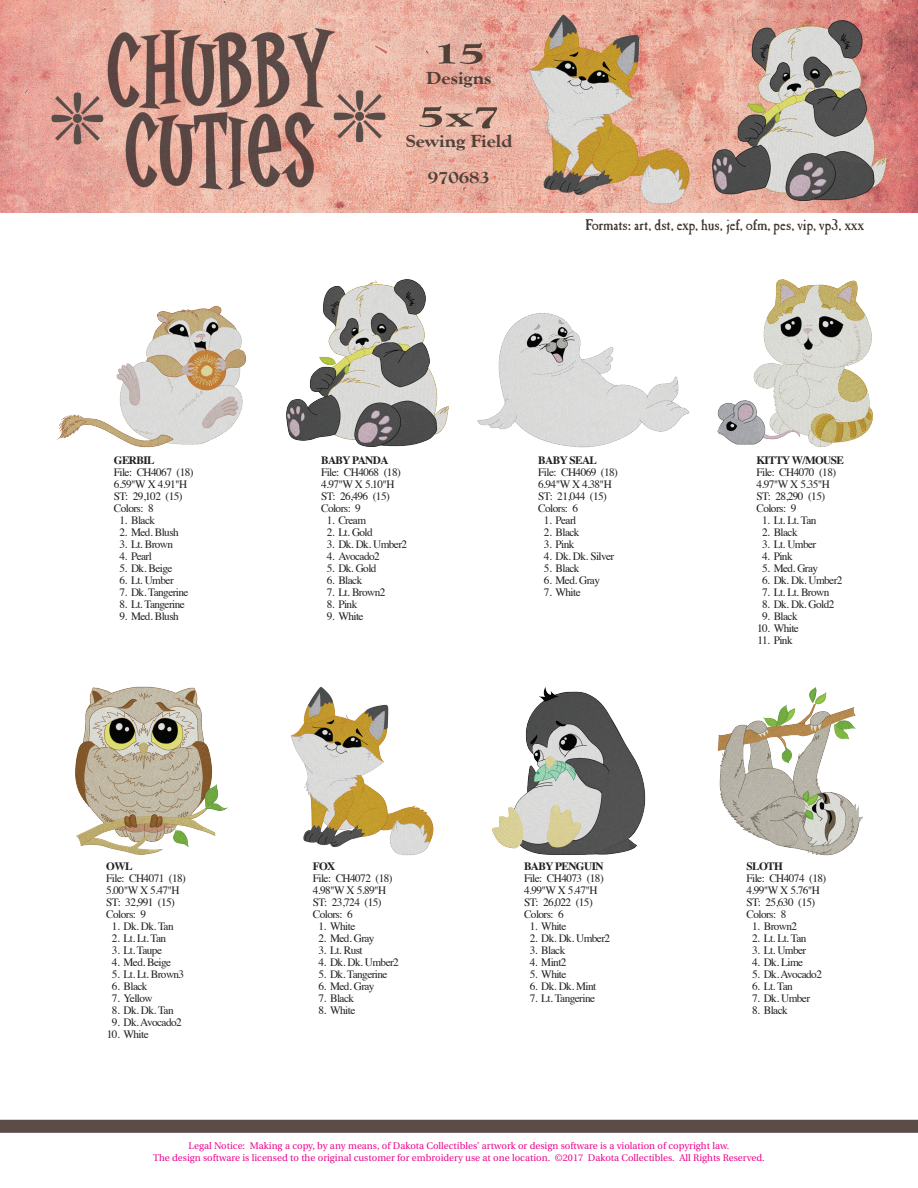
<style>
.page{position:relative;width:918px;height:1188px;background:#fff}
.page>*{position:absolute;margin:0;border:0;box-sizing:border-box;transform-origin:0 0}
.t1{font:700 32.1px "Goudy Old Sty T Extr";color:#3f352d;scale:1.63 1}
.t2{font:700 18px/35.7px "Goudy Old Sty T Extr";color:#3f352d;text-align:center;scale:1.09 1}
.t3{font:15px "Caslon Antique";color:#3f352d}
.t4{font:11.25px/12px "Times";letter-spacing:-.05em;color:#231f20}
.t5{font:700 11.25px "Times";letter-spacing:-.05em;color:#231f20}
.t6{font:9.6px/12px "Utopia";color:#ed028c;text-align:center}
</style>
<div class="page">
<img style="left:1px;top:0;width:917px;height:213px">
<svg style="left:0;top:1120px;width:918px;height:13px;background:#5c4e49"></svg>
<img style="left:57px;top:305px;width:190px;height:143px">
<img style="left:286px;top:279px;width:163px;height:168px">
<img style="left:717px;top:279px;width:157px;height:168px">
<img style="left:75px;top:686px;width:153px;height:169px">
<img style="left:291px;top:687px;width:143px;height:169px">
<img style="left:492px;top:687px;width:154px;height:168px">
<img style="left:717px;top:687px;width:146px;height:169px">
<img style="left:477px;top:313px;width:213px;height:135px">
<p class="t5" style="left:114px;top:449px;width:42px">GERBIL</p>
<p class="t4" style="left:114px;top:465px;width:81px">File: CH4067 (18)<br>6.59"W X 4.91"H<br>ST: 29,102 (15)<br>Colors: 8</p>
<p class="t4" style="left:120px;top:513px;width:37px">1. Black</p>
<p class="t4" style="left:120px;top:525px;width:61px">2. Med. Blush</p>
<p class="t4" style="left:120px;top:537px;width:55px">3. Lt. Brown</p>
<p class="t4" style="left:120px;top:549px;width:34px">4. Pearl</p>
<p class="t4" style="left:120px;top:561px;width:54px">5. Dk. Beige</p>
<p class="t4" style="left:120px;top:573px;width:56px">6. Lt. Umber</p>
<p class="t4" style="left:120px;top:585px;width:71px">7. Dk. Tangerine</p>
<p class="t4" style="left:120px;top:597px;width:67px">8. Lt. Tangerine</p>
<p class="t4" style="left:120px;top:609px;width:61px">9. Med. Blush</p>
<p class="t5" style="left:106px;top:855px;width:28px">OWL</p>
<p class="t4" style="left:106px;top:871px;width:81px">File: CH4071 (18)<br>5.00"W X 5.47"H<br>ST: 32,991 (15)<br>Colors: 9</p>
<p class="t4" style="left:112px;top:919px;width:63px">1. Dk. Dk. Tan</p>
<p class="t4" style="left:112px;top:931px;width:56px">2. Lt. Lt. Tan</p>
<p class="t4" style="left:112px;top:943px;width:52px">3. Lt. Taupe</p>
<p class="t4" style="left:112px;top:955px;width:61px">4. Med. Beige</p>
<p class="t4" style="left:112px;top:967px;width:74px">5. Lt. Lt. Brown3</p>
<p class="t4" style="left:112px;top:979px;width:37px">6. Black</p>
<p class="t4" style="left:112px;top:991px;width:42px">7. Yellow</p>
<p class="t4" style="left:112px;top:1003px;width:63px">8. Dk. Dk. Tan</p>
<p class="t4" style="left:112px;top:1015px;width:71px">9. Dk. Avocado2</p>
<p class="t4" style="left:107px;top:1027px;width:43px">10. White</p>
<h1 class="t1" style="left:432px;top:35px;width:34px">15</h1>
<h2 class="t2" style="left:426px;top:60px;width:61px">Designs</h2>
<h1 class="t1" style="left:418px;top:98px;width:52px">5x7</h1>
<h2 class="t2" style="left:406px;top:123px;width:99px">Sewing Field<br>970683</h2>
<h3 class="t3" style="left:585px;top:215px;width:280px">Formats: art, dst, exp, hus, jef, ofm, pes, vip, vp3, xxx</h3>
<p class="t5" style="left:321px;top:449px;width:69px">BABY PANDA</p>
<p class="t4" style="left:321px;top:465px;width:81px">File: CH4068 (18)<br>4.97"W X 5.10"H<br>ST: 26,496 (15)<br>Colors: 9</p>
<p class="t4" style="left:327px;top:513px;width:41px">1. Cream</p>
<p class="t4" style="left:327px;top:525px;width:48px">2. Lt. Gold</p>
<p class="t4" style="left:327px;top:537px;width:82px">3. Dk. Dk. Umber2</p>
<p class="t4" style="left:327px;top:549px;width:55px">4. Avocado2</p>
<p class="t4" style="left:327px;top:561px;width:51px">5. Dk. Gold</p>
<p class="t4" style="left:327px;top:573px;width:37px">6. Black</p>
<p class="t4" style="left:327px;top:585px;width:60px">7. Lt. Brown2</p>
<p class="t4" style="left:327px;top:597px;width:32px">8. Pink</p>
<p class="t4" style="left:327px;top:609px;width:38px">9. White</p>
<p class="t5" style="left:313px;top:855px;width:24px">FOX</p>
<p class="t4" style="left:313px;top:871px;width:81px">File: CH4072 (18)<br>4.98"W X 5.89"H<br>ST: 23,724 (15)<br>Colors: 6</p>
<p class="t4" style="left:319px;top:919px;width:38px">1. White</p>
<p class="t4" style="left:319px;top:931px;width:58px">2. Med. Gray</p>
<p class="t4" style="left:319px;top:943px;width:46px">3. Lt. Rust</p>
<p class="t4" style="left:319px;top:955px;width:82px">4. Dk. Dk. Umber2</p>
<p class="t4" style="left:319px;top:967px;width:71px">5. Dk. Tangerine</p>
<p class="t4" style="left:319px;top:979px;width:58px">6. Med. Gray</p>
<p class="t4" style="left:319px;top:991px;width:37px">7. Black</p>
<p class="t4" style="left:319px;top:1003px;width:38px">8. White</p>
<p class="t5" style="left:538px;top:449px;width:60px">BABY SEAL</p>
<p class="t4" style="left:538px;top:465px;width:81px">File: CH4069 (18)<br>6.94"W X 4.38"H<br>ST: 21,044 (15)<br>Colors: 6</p>
<p class="t4" style="left:544px;top:513px;width:34px">1. Pearl</p>
<p class="t4" style="left:544px;top:525px;width:37px">2. Black</p>
<p class="t4" style="left:544px;top:537px;width:32px">3. Pink</p>
<p class="t4" style="left:544px;top:549px;width:72px">4. Dk. Dk. Silver</p>
<p class="t4" style="left:544px;top:561px;width:37px">5. Black</p>
<p class="t4" style="left:544px;top:573px;width:58px">6. Med. Gray</p>
<p class="t4" style="left:544px;top:585px;width:38px">7. White</p>
<p class="t5" style="left:524px;top:856px;width:81px">BABY PENGUIN</p>
<p class="t4" style="left:524px;top:871px;width:81px">File: CH4073 (18)<br>4.99"W X 5.47"H<br>ST: 26,022 (15)<br>Colors: 6</p>
<p class="t4" style="left:530px;top:919px;width:38px">1. White</p>
<p class="t4" style="left:530px;top:931px;width:82px">2. Dk. Dk. Umber2</p>
<p class="t4" style="left:530px;top:943px;width:37px">3. Black</p>
<p class="t4" style="left:530px;top:955px;width:38px">4. Mint2</p>
<p class="t4" style="left:530px;top:967px;width:38px">5. White</p>
<p class="t4" style="left:530px;top:979px;width:68px">6. Dk. Dk. Mint</p>
<p class="t4" style="left:530px;top:991px;width:67px">7. Lt. Tangerine</p>
<p class="t5" style="left:756px;top:449px;width:89px">KITTY W/MOUSE</p>
<p class="t4" style="left:756px;top:465px;width:81px">File: CH4070 (18)<br>4.97"W X 5.35"H<br>ST: 28,290 (15)<br>Colors: 9</p>
<p class="t4" style="left:762px;top:513px;width:56px">1. Lt. Lt. Tan</p>
<p class="t4" style="left:762px;top:525px;width:37px">2. Black</p>
<p class="t4" style="left:762px;top:537px;width:56px">3. Lt. Umber</p>
<p class="t4" style="left:762px;top:549px;width:32px">4. Pink</p>
<p class="t4" style="left:762px;top:561px;width:58px">5. Med. Gray</p>
<p class="t4" style="left:762px;top:573px;width:82px">6. Dk. Dk. Umber2</p>
<p class="t4" style="left:762px;top:585px;width:69px">7. Lt. Lt. Brown</p>
<p class="t4" style="left:762px;top:597px;width:74px">8. Dk. Dk. Gold2</p>
<p class="t4" style="left:762px;top:609px;width:37px">9. Black</p>
<p class="t4" style="left:757px;top:621px;width:43px">10. White</p>
<p class="t4" style="left:758px;top:633px;width:37px">11. Pink</p>
<p class="t5" style="left:746px;top:855px;width:38px">SLOTH</p>
<p class="t4" style="left:746px;top:871px;width:81px">File: CH4074 (18)<br>4.99"W X 5.76"H<br>ST: 25,630 (15)<br>Colors: 8</p>
<p class="t4" style="left:752px;top:919px;width:46px">1. Brown2</p>
<p class="t4" style="left:752px;top:931px;width:56px">2. Lt. Lt. Tan</p>
<p class="t4" style="left:752px;top:943px;width:56px">3. Lt. Umber</p>
<p class="t4" style="left:752px;top:955px;width:53px">4. Dk. Lime</p>
<p class="t4" style="left:752px;top:967px;width:71px">5. Dk. Avocado2</p>
<p class="t4" style="left:752px;top:979px;width:42px">6. Lt. Tan</p>
<p class="t4" style="left:752px;top:991px;width:59px">7. Dk. Umber</p>
<p class="t4" style="left:752px;top:1003px;width:37px">8. Black</p>
<p class="t6" style="left:153px;top:1140px;width:613px">Legal Notice: Making a copy, by any means, of Dakota Collectibles’ artwork or design software is a violation of copyright law.<br>The design software is licensed to the original customer for embroidery use at one location. ©2017 Dakota Collectibles. All Rights Reserved.</p>
</div>
